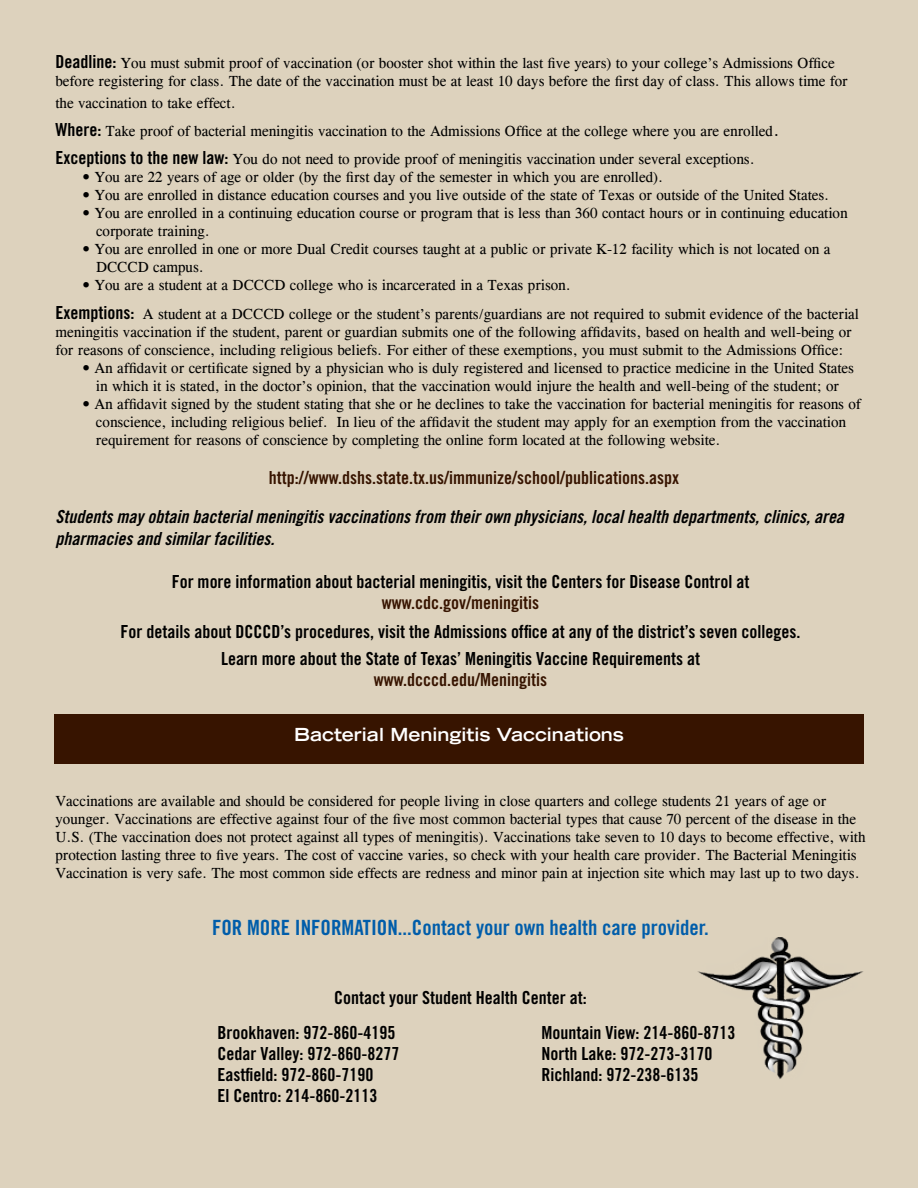
<style>
.page{position:relative;width:918px;height:1188px;background:#fff}
.page>*{position:absolute;margin:0;border:0;box-sizing:border-box;transform-origin:0 0}
.t1{font:21px "Trade Gothic Bold Cond Twenty";color:#005daa}
.t2{font:18px/27.8px "Trade Gothic Bold Cond Twenty";color:#000;text-align:center}
.t3{font:18px/21.6px "Trade Gothic Bold Cond Twenty Obl";color:#000}
.t4{font:18px "Trade Gothic Bold Cond Twenty";color:#371400}
.t5{font:700 expanded 18px "Trade Gothic LH";color:#fff}
.t6{font:15px/18px "CG Times";color:#000}
.s1{font-family:"Trade Gothic Bold Cond Twenty";font-size:18px}
.s2{font-size:18px}
</style>
<div class="page">
<div style="left:686px;top:924px;width:189px;height:156px;background:#000;opacity:.5"></div>
<div style="left:54px;top:714px;width:810px;height:50px;background:#371400"></div>
<p class="t6" style="left:56px;top:54px;width:794px"><span class="s1">Deadline:</span> You must submit proof of vaccination (or booster shot within the last five years) to your college’s Admissions Office before registering for class. The date of the vaccination must be at least 10 days before the first day of class. This allows time for</p>
<p class="t6" style="left:55px;top:89px;width:725px;line-height:28.3px">the vaccination to take effect.<br><span class="s1">Where:</span> Take proof of bacterial meningitis vaccination to the Admissions Office at the college where you are enrolled<span class="s2">.<br></span><span class="s1">Exceptions to the new law:</span> You do not need to provide proof of meningitis vaccination under several exceptions.</p>
<p class="t6" style="left:83px;top:168px;width:582px">• You are 22 years of age or older (by the first day of the semester in which you are enrolled).</p>
<p class="t6" style="left:83px;top:186px;width:748px">• You are enrolled in distance education courses and you live outside of the state of Texas or outside of the United States.</p>
<p class="t6" style="left:96px;top:204px;width:753px;text-indent:-13px">• You are enrolled in a continuing education course or program that is less than 360 contact hours or in continuing education corporate training.</p>
<p class="t6" style="left:96px;top:240px;width:736px;text-indent:-13px">• You are enrolled in one or more Dual Credit courses taught at a public or private K-12 facility which is not located on a<br>DCCCD campus.</p>
<p class="t6" style="left:56px;top:271px;width:805px;line-height:28.3px;text-indent:27px">• You are a student at a DCCCD college who is incarcerated in a Texas prison.<br><span class="s1">Exemptions:</span> A student at a DCCCD college or the student’s parents/guardians are not required to submit evidence of the bacterial</p>
<p class="t6" style="left:55px;top:323px;width:798px">meningitis vaccination if the student, parent or guardian submits one of the following affidavits, based on health and well-being or for reasons of conscience, including religious beliefs. For either of these exemptions, you must submit to the Admissions Office:</p>
<p class="t6" style="left:82px;top:359px;width:773px;text-align:center">• An affidavit or certificate signed by a physician who is duly registered and licensed to practice medicine in the United States in which it is stated, in the doctor’s opinion, that the vaccination would injure the health and well-being of the student; or</p>
<p class="t6" style="left:96px;top:395px;width:766px;text-indent:-14px">• An affidavit signed by the student stating that she or he declines to take the vaccination for bacterial meningitis for reasons of conscience, including religious belief. In lieu of the affidavit the student may apply for an exemption from the vaccination requirement for reasons of conscience by completing the online form located at the following website.</p>
<p class="t4" style="left:269px;top:466px;width:412px">http://www.dshs.state.tx.us/immunize/school/publications.aspx</p>
<p class="t3" style="left:56px;top:506px;width:790px">Students may obtain bacterial meningitis vaccinations from their own physicians, local health departments, clinics, area pharmacies and similar facilities.</p>
<p class="t2" style="left:172px;top:567px;width:579px">For more information about bacterial meningitis, visit the Centers for Disease Control at</p>
<p class="t4" style="left:382px;top:592px;width:159px">www.cdc.gov/meningitis</p>
<p class="t2" style="left:121px;top:617px;width:681px">For details about DCCCD’s procedures, visit the Admissions office at any of the district’s seven colleges.<br>Learn more about the State of Texas’ Meningitis Vaccine Requirements at</p>
<p class="t4" style="left:374px;top:669px;width:175px">www.dcccd.edu/Meningitis</p>
<p class="t5" style="left:294px;top:723px;width:331px">Bacterial Meningitis Vaccinations</p>
<p class="t6" style="left:56px;top:792px;width:811px">Vaccinations are available and should be considered for people living in close quarters and college students 21 years of age or younger. Vaccinations are effective against four of the five most common bacterial types that cause 70 percent of the disease in the U.S. (The vaccination does not protect against all types of meningitis). Vaccinations take seven to 10 days to become effective, with protection lasting three to five years. The cost of vaccine varies, so check with your health care provider. The Bacterial Meningitis Vaccination is very safe. The most common side effects are redness and minor pain at injection site which may last up to two days.</p>
<h1 class="t1" style="left:212px;top:915px;width:498px">FOR MORE INFORMATION...Contact your own health care provider.</h1>
<p class="t2" style="left:217px;top:980px;width:371px;line-height:34.5px;text-align:left;text-indent:117px">Contact your Student Health Center at:<br>Brookhaven: 972-860-4195</p>
<p class="t2" style="left:541px;top:1018px;width:195px">Mountain View: 214-860-8713</p>
<p class="t2" style="left:217px;top:1039px;width:183px">Cedar Valley: 972-860-8277</p>
<p class="t2" style="left:541px;top:1039px;width:172px">North Lake: 972-273-3170</p>
<p class="t2" style="left:217px;top:1060px;width:157px">Eastfield: 972-860-7190</p>
<p class="t2" style="left:541px;top:1060px;width:158px">Richland: 972-238-6135</p>
<p class="t2" style="left:217px;top:1081px;width:161px">El Centro: 214-860-2113</p>
</div>
